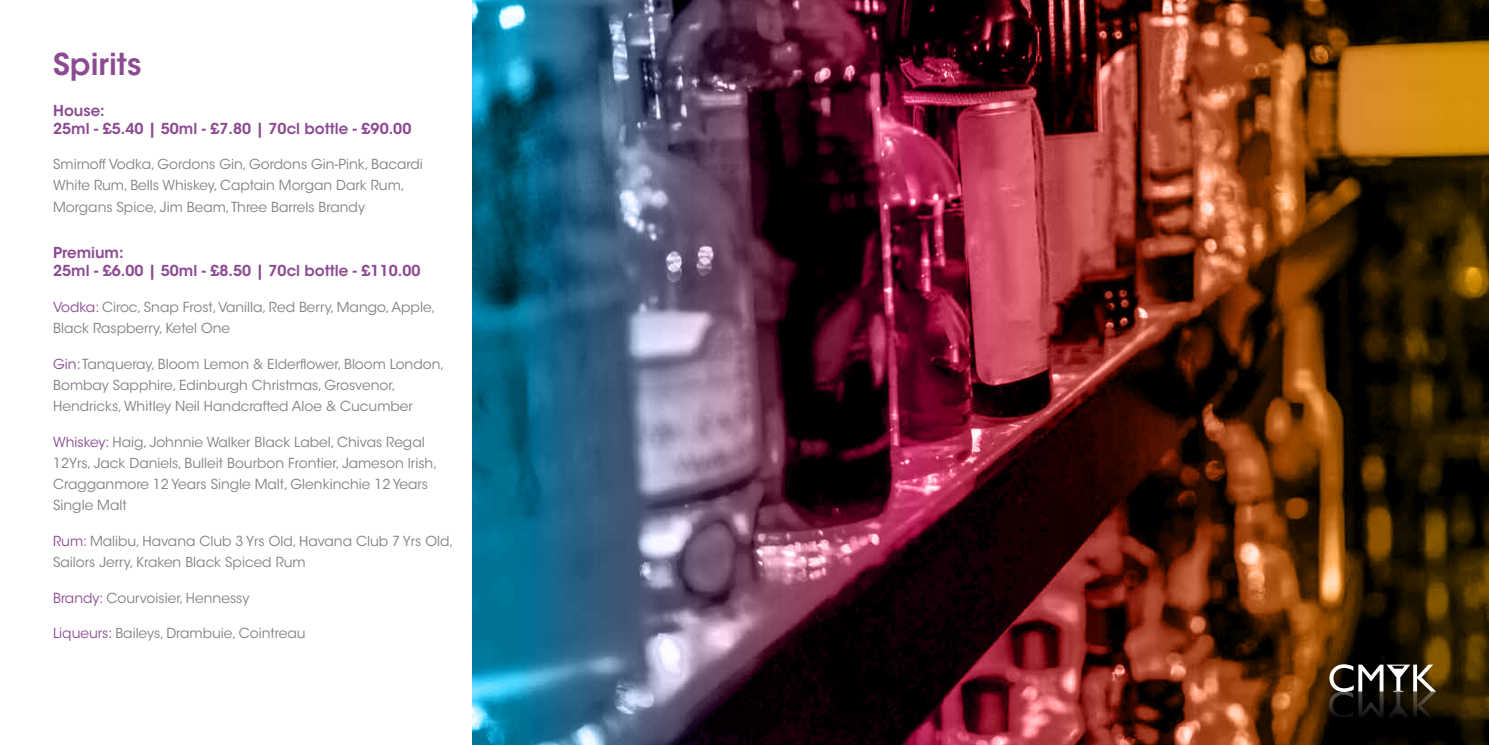
<style>
.page{position:relative;width:1489px;height:745px;background:#fff}
.page>*{position:absolute;margin:0;border:0;box-sizing:border-box;transform-origin:0 0}
.t1{font:600 30px "ITC Avant Garde Std";color:#8c4a93}
.t2{font:600 15px/18px "ITC Avant Garde Std";color:#8c4a93}
.t3{font:13.75px/21.2px "ITC Avant Garde Std";color:#808285}
.s1{color:#8c4a93}
</style>
<div class="page">
<img style="left:472px;top:0;width:1016px;height:744px">
<svg style="left:1328px;top:663px;width:107px;height:55px;background:#3d3830"></svg>
<h1 class="t1" style="left:53px;top:45px;width:90px">Spirits</h1>
<p class="t2" style="left:53px;top:101px;width:360px">House:<br>25ml - £5.40 | 50ml - £7.80 | 70cl bottle - £90.00</p>
<p class="t3" style="left:53px;top:153px;width:371px">Smirnoff Vodka, Gordons Gin, Gordons Gin-Pink, Bacardi<br>White Rum, Bells Whiskey, Captain Morgan Dark Rum,<br>Morgans Spice, Jim Beam, Three Barrels Brandy</p>
<p class="t2" style="left:53px;top:244px;width:369px">Premium:<br>25ml - £6.00 | 50ml - £8.50 | 70cl bottle - £110.00</p>
<p class="t3" style="left:53px;top:296px;width:384px"><span class="s1">Vodka:</span> Ciroc, Snap Frost, Vanilla, Red Berry, Mango, Apple,<br>Black Raspberry, Ketel One</p>
<p class="t3" style="left:53px;top:353px;width:393px"><span class="s1">Gin:</span> Tanqueray, Bloom Lemon &amp; Elderflower, Bloom London,<br>Bombay Sapphire, Edinburgh Christmas, Grosvenor,<br>Hendricks, Whitley Neil Handcrafted Aloe &amp; Cucumber</p>
<p class="t3" style="left:53px;top:431px;width:385px"><span class="s1">Whiskey:</span> Haig, Johnnie Walker Black Label, Chivas Regal 12Yrs, Jack Daniels, Bulleit Bourbon Frontier, Jameson Irish, Cragganmore 12 Years Single Malt, Glenkinchie 12 Years Single Malt</p>
<p class="t3" style="left:53px;top:530px;width:402px"><span class="s1">Rum:</span> Malibu, Havana Club 3 Yrs Old, Havana Club 7 Yrs Old,<br>Sailors Jerry, Kraken Black Spiced Rum</p>
<p class="t3" style="left:53px;top:586px;width:198px"><span class="s1">Brandy:</span> Courvoisier, Hennessy</p>
<p class="t3" style="left:53px;top:622px;width:254px"><span class="s1">Liqueurs:</span> Baileys, Drambuie, Cointreau</p>
</div>
